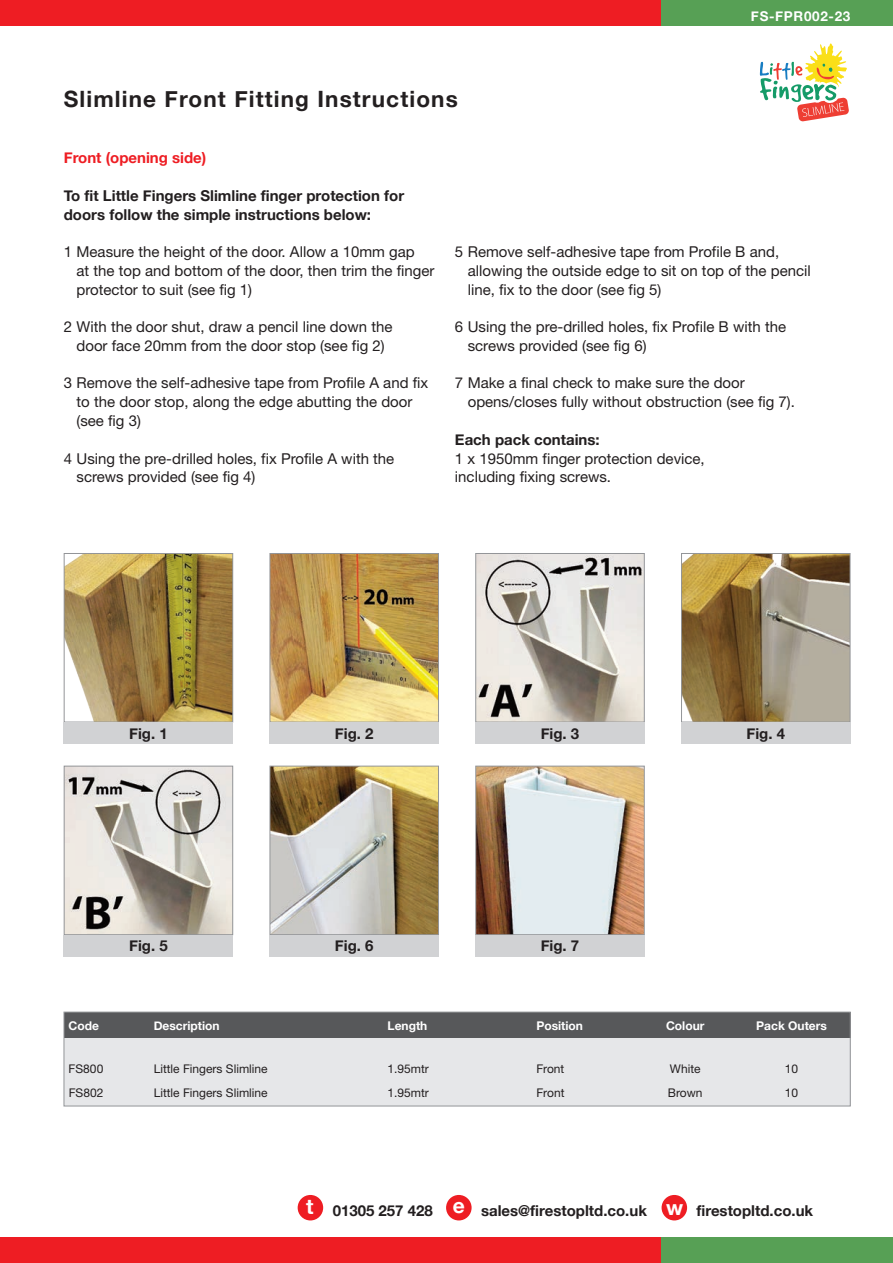
<style>
.page{position:relative;width:893px;height:1263px;background:#fff}
.page>*{position:absolute;margin:0;border:0;box-sizing:border-box;transform-origin:0 0}
.t1{font:700 22.5px "Helvetica Neue";letter-spacing:.05em;color:#231f20}
.t2{font:15px/18.8px "Helvetica Neue";color:#231f20}
.t3{font:700 15px/18.8px "Helvetica Neue";color:#231f20}
.t4{font:700 15px "Helvetica Neue";color:#ee1d23}
.t5{font:700 13.5px "Helvetica Neue";letter-spacing:.05em;color:#fff}
.t6{font:12px "Helvetica Neue";color:#231f20}
.t7{font:700 12px "Helvetica Neue";color:#fff}
.s1{font-size:21px;color:#fff}
</style>
<div class="page">
<div style="left:0;top:1237px;width:893px;height:26px;background:#ee1d23"></div>
<div style="left:661px;top:1237px;width:232px;height:26px;background:#57a055"></div>
<div style="left:0;top:0;width:893px;height:26px;background:#ee1d23"></div>
<div style="left:661px;top:0;width:232px;height:26px;background:#57a055"></div>
<svg style="left:759px;top:43px;width:90px;height:79px"></svg>
<img style="left:66px;top:555px;width:165px;height:165px">
<div style="left:64px;top:553px;width:169px;height:169px;border:1px solid #939598"></div>
<div style="left:64px;top:722px;width:169px;height:22px;background:#d1d2d4"></div>
<img style="left:272px;top:555px;width:165px;height:165px">
<div style="left:270px;top:553px;width:169px;height:169px;border:1px solid #939598"></div>
<div style="left:270px;top:722px;width:169px;height:22px;background:#d1d2d4"></div>
<img style="left:477px;top:555px;width:166px;height:165px">
<div style="left:475px;top:553px;width:170px;height:169px;border:1px solid #939598"></div>
<div style="left:475px;top:722px;width:170px;height:22px;background:#d1d2d4"></div>
<img style="left:683px;top:555px;width:165px;height:165px">
<div style="left:681px;top:553px;width:169px;height:169px;border:1px solid #939598"></div>
<div style="left:681px;top:722px;width:169px;height:22px;background:#d1d2d4"></div>
<img style="left:66px;top:768px;width:165px;height:165px">
<div style="left:64px;top:766px;width:169px;height:169px;border:1px solid #939598"></div>
<div style="left:64px;top:935px;width:169px;height:21px;background:#d1d2d4"></div>
<img style="left:272px;top:768px;width:165px;height:165px">
<div style="left:270px;top:766px;width:169px;height:169px;border:1px solid #939598"></div>
<div style="left:270px;top:935px;width:169px;height:21px;background:#d1d2d4"></div>
<img style="left:477px;top:768px;width:166px;height:165px">
<div style="left:475px;top:766px;width:170px;height:169px;border:1px solid #939598"></div>
<div style="left:475px;top:935px;width:170px;height:21px;background:#d1d2d4"></div>
<div style="left:64px;top:1035px;width:786px;height:71px;background:#e6e7e9"></div>
<div style="left:64px;top:1012px;width:786px;height:26px;background:#57585a"></div>
<div style="left:64px;top:1012px;width:786px;height:94px;border:1px solid #939598"></div>
<div style="left:662px;top:1195px;width:25px;height:25px;background:#ee1d23;border-radius:50%"></div>
<div style="left:446px;top:1195px;width:26px;height:25px;background:#ee1d23;border-radius:50%"></div>
<div style="left:298px;top:1195px;width:25px;height:25px;background:#ee1d23;border-radius:50%"></div>
<h1 class="t1" style="left:64px;top:85px;width:395px">Slimline Front Fitting Instructions</h1>
<p class="t5" style="left:751px;top:8px;width:101px">FS-FPR002-23</p>
<p class="t4" style="left:64px;top:149px;width:144px">Front (opening side)</p>
<p class="t3" style="left:64px;top:186px;width:342px">To fit Little Fingers Slimline finger protection for doors follow the simple instructions below:</p>
<p class="t2" style="left:77px;top:244px;width:359px;text-indent:-13px">1 Measure the height of the door. Allow a 10mm gap<br>at the top and bottom of the door, then trim the finger protector to suit (see fig 1)</p>
<p class="t2" style="left:64px;top:319px;width:330px;text-align:center">2 With the door shut, draw a pencil line down the door face 20mm from the door stop (see fig 2)</p>
<p class="t2" style="left:77px;top:375px;width:353px;text-indent:-13px">3 Remove the self-adhesive tape from Profile A and fix to the door stop, along the edge abutting the door (see fig 3)</p>
<p class="t2" style="left:77px;top:450px;width:319px;text-indent:-13px">4 Using the pre-drilled holes, fix Profile A with the screws provided (see fig 4)</p>
<p class="t2" style="left:468px;top:244px;width:345px;text-indent:-13px">5 Remove self-adhesive tape from Profile B and, allowing the outside edge to sit on top of the pencil line, fix to the door (see fig 5)</p>
<p class="t2" style="left:468px;top:319px;width:320px;text-indent:-13px">6 Using the pre-drilled holes, fix Profile B with the screws provided (see fig 6)</p>
<p class="t2" style="left:468px;top:375px;width:329px;text-indent:-13px">7 Make a final check to make sure the door opens/closes fully without obstruction (see fig 7).</p>
<p class="t3" style="left:455px;top:430px;width:146px">Each pack contains:</p>
<p class="t2" style="left:455px;top:450px;width:251px">1 x 1950mm finger protection device, including fixing screws.</p>
<p class="t3" style="left:129px;top:724px;width:40px">Fig. 1</p>
<p class="t3" style="left:335px;top:724px;width:40px">Fig. 2</p>
<p class="t3" style="left:541px;top:724px;width:40px">Fig. 3</p>
<p class="t3" style="left:746px;top:724px;width:40px">Fig. 4</p>
<p class="t3" style="left:129px;top:936px;width:40px">Fig. 5</p>
<p class="t3" style="left:335px;top:936px;width:40px">Fig. 6</p>
<p class="t3" style="left:541px;top:936px;width:40px">Fig. 7</p>
<p class="t7" style="left:69px;top:1018px;width:32px">Code</p>
<p class="t7" style="left:154px;top:1018px;width:67px">Description</p>
<p class="t7" style="left:388px;top:1018px;width:41px">Length</p>
<p class="t7" style="left:536px;top:1018px;width:48px">Position</p>
<p class="t7" style="left:666px;top:1018px;width:40px">Colour</p>
<p class="t7" style="left:756px;top:1018px;width:72px">Pack Outers</p>
<p class="t6" style="left:69px;top:1065px;width:36px">FS800</p>
<p class="t6" style="left:154px;top:1065px;width:116px">Little Fingers Slimline</p>
<p class="t6" style="left:388px;top:1065px;width:43px">1.95mtr</p>
<p class="t6" style="left:536px;top:1065px;width:30px">Front</p>
<p class="t6" style="left:670px;top:1065px;width:32px">White</p>
<p class="t6" style="left:785px;top:1065px;width:15px">10</p>
<p class="t6" style="left:69px;top:1089px;width:36px">FS802</p>
<p class="t6" style="left:154px;top:1089px;width:116px">Little Fingers Slimline</p>
<p class="t6" style="left:388px;top:1089px;width:43px">1.95mtr</p>
<p class="t6" style="left:536px;top:1089px;width:30px">Front</p>
<p class="t6" style="left:668px;top:1089px;width:36px">Brown</p>
<p class="t6" style="left:785px;top:1089px;width:15px">10</p>
<p class="t3" style="left:306px;top:1201px;width:508px"><span class="s1">t</span> 01305 257 428 <sup>e</sup> sales@firestopltd.co.uk <span class="s1">w</span> firestopltd.co.uk</p>
</div>
